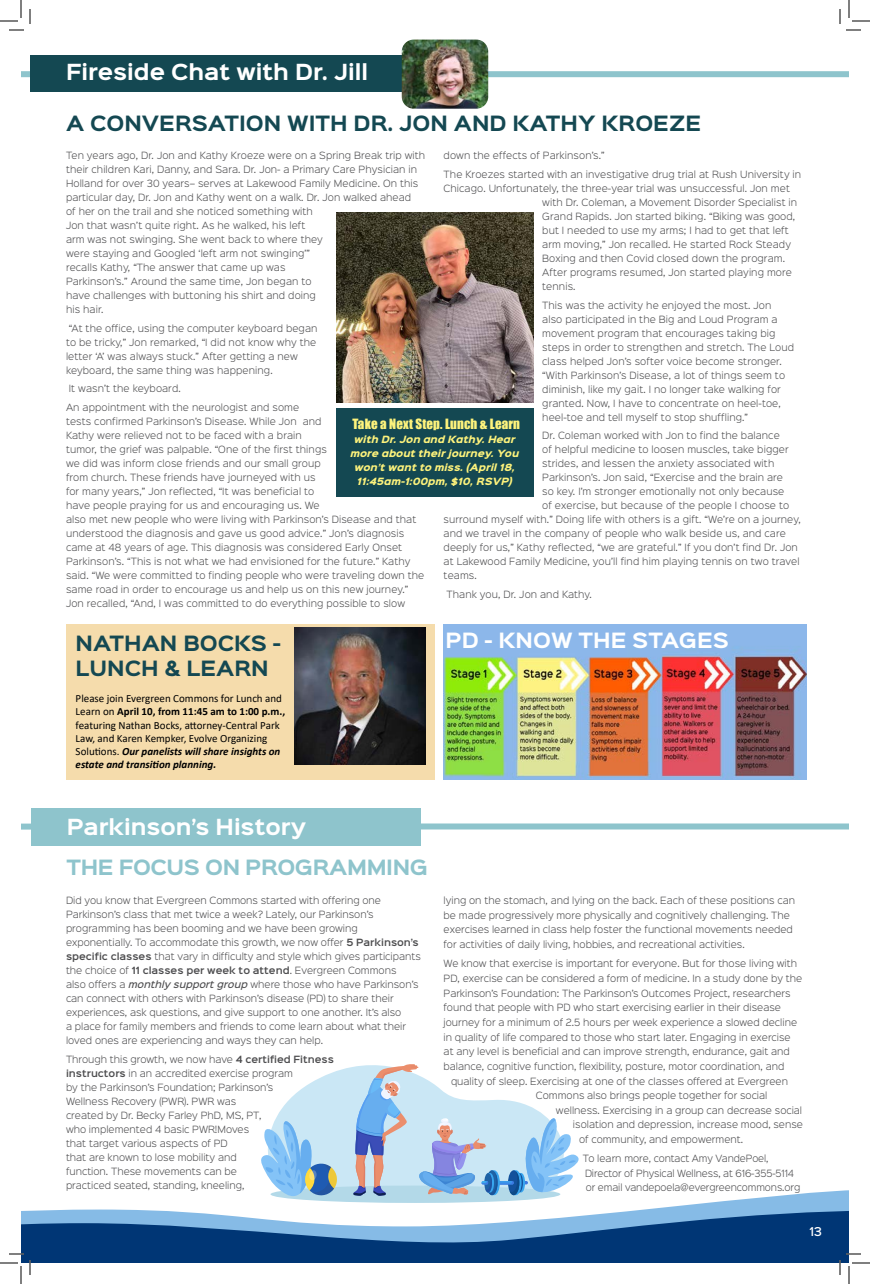
<style>
.page{position:relative;width:870px;height:1284px;background:#fff}
.page>*{position:absolute;margin:0;border:0;box-sizing:border-box;transform-origin:0 0}
.t1{font:700 20px "Sinkin Sans 700";color:#fff}
.t2{font:700 19px/25px "Sinkin Sans 700";color:#144852}
.t3{font:700 19px "Sinkin Sans 700";letter-spacing:-.02em;color:#8ec4cc}
.t4{font:700 19px "Sinkin Sans 700";color:#fff}
.t5{font:13px "Impact";letter-spacing:.01em;color:#fef37c}
.t6{font:11px/13.2px "Calibri";color:#000}
.t7{font:500 11px "Sinkin Sans 500";color:#fff}
.t8{font:300 9px/14px "Sinkin Sans 300";letter-spacing:.01em;color:#4d4d4f}
.t9{font:300 9px/14.7px "Sinkin Sans 300";letter-spacing:-.01em;color:#4d4d4f}
.t10{font:italic 900 9px/14px "Sinkin Sans 800";letter-spacing:.01em;color:#fef37c;text-align:center}
.s1{font-weight:700}
.s2{font-weight:700;font-style:italic}
.s3{font-family:"Sinkin Sans 600";font-weight:600}
.s4{font-family:"Sinkin Sans 500";font-weight:500;font-style:italic}
</style>
<div class="page">
<svg style="left:275px;top:1067px;width:78px;height:120px;fill:#cae7f5"></svg>
<svg style="left:353px;top:1064px;width:226px;height:126px"></svg>
<svg style="left:261px;top:1120px;width:77px;height:70px;background:#a1cae6"></svg>
<div style="left:31px;top:823px;width:818px;height:6px;background:#8ec4cc"></div>
<svg style="left:64px;top:1190px;width:785px;height:20px"></svg>
<div style="left:21px;top:71px;width:828px;height:6px;background:#8ec4cc"></div>
<div style="left:30px;top:55px;width:377px;height:36px;background:#144852"></div>
<img style="left:402px;top:40px;width:86px;height:69px">
<div style="left:31px;top:809px;width:389px;height:37px;background:#8ec4cc"></div>
<div style="left:67px;top:624px;width:368px;height:156px;background:#f5dcac"></div>
<div style="left:21px;top:824px;width:11px;height:6px;background:#8ec4cc"></div>
<div style="left:336px;top:408px;width:198px;height:88px;background:#144852"></div>
<img style="left:295px;top:627px;width:131px;height:137px">
<img style="left:444px;top:624px;width:362px;height:156px">
<img style="left:336px;top:213px;width:198px;height:190px">
<svg style="left:0;top:0;width:31px;height:31px"></svg>
<svg style="left:839px;top:0;width:31px;height:31px"></svg>
<svg style="left:0;top:1210px;width:870px;height:74px"></svg>
<h1 class="t1" style="left:66px;top:61px;width:304px">Fireside Chat with Dr. Jill</h1>
<h2 class="t2" style="left:66px;top:112px;width:637px">A CONVERSATION WITH DR. JON AND KATHY KROEZE</h2>
<p class="t8" style="left:66px;top:148px;width:361px">Ten years ago, Dr. Jon and Kathy Kroeze were on a Spring Break trip with their children Kari, Danny, and Sara. Dr. Jon- a Primary Care Physician in Holland for over 30 years– serves at Lakewood Family Medicine. On this particular day, Dr. Jon and Kathy went on a walk. Dr. Jon walked ahead<br>of her on the trail and she noticed something with<br>Jon that wasn’t quite right. As he walked, his left<br>arm was not swinging. She went back to where they<br>were staying and Googled ‘left arm not swinging’”<br>recalls Kathy, “The answer that came up was<br>Parkinson’s.” Around the same time, Jon began to<br>have challenges with buttoning his shirt and doing<br>his hair.</p>
<p class="t8" style="left:66px;top:321px;width:253px;text-indent:3px">“At the office, using the computer keyboard began to be tricky,” Jon remarked, “I did not know why the letter ‘A’ was always stuck.” After getting a new keyboard, the same thing was happening.</p>
<p class="t8" style="left:66px;top:379px;width:235px;line-height:18.5px;text-indent:3px">It wasn’t the keyboard.<br>An appointment with the neurologist and some</p>
<p class="t8" style="left:66px;top:414px;width:360px">tests confirmed Parkinson’s Disease. While Jon and<br>Kathy were relieved not to be faced with a brain<br>tumor, the grief was palpable. “One of the first things<br>we did was inform close friends and our small group<br>from church. These friends have journeyed with us<br>for many years,” Jon reflected, “It was beneficial to<br>have people praying for us and encouraging us. We<br>also met new people who were living with Parkinson’s Disease and that understood the diagnosis and gave us good advice.” Jon’s diagnosis came at 48 years of age. This diagnosis was considered Early Onset Parkinson’s. “This is not what we had envisioned for the future.” Kathy said. “We were committed to finding people who were traveling down the same road in order to encourage us and help us on this new journey.” Jon recalled, “And, I was committed to do everything possible to slow</p>
<p class="t8" style="left:444px;top:146px;width:359px;line-height:18.5px">down the effects of Parkinson’s.”<br>The Kroezes started with an investigative drug trial at Rush University in</p>
<p class="t8" style="left:542px;top:181px;width:256px;text-indent:-99px">Chicago. Unfortunately, the three-year trial was unsuccessful. Jon met with Dr. Coleman, a Movement Disorder Specialist in Grand Rapids. Jon started biking. “Biking was good, but I needed to use my arms; I had to get that left arm moving,” Jon recalled. He started Rock Steady Boxing and then Covid closed down the program.<br>After programs resumed, Jon started playing more tennis.</p>
<p class="t8" style="left:542px;top:297px;width:253px">This was the activity he enjoyed the most. Jon<br>also participated in the Big and Loud Program a movement program that encourages taking big steps in order to strengthen and stretch. The Loud class helped Jon’s softer voice become stronger. “With Parkinson’s Disease, a lot of things seem to diminish, like my gait. I no longer take walking for granted. Now, I have to concentrate on heel-toe, heel-toe and tell myself to stop shuffling.”</p>
<p class="t8" style="left:542px;top:428px;width:239px">Dr. Coleman worked with Jon to find the balance</p>
<p class="t8" style="left:542px;top:442px;width:248px">of helpful medicine to loosen muscles, take bigger</p>
<p class="t8" style="left:542px;top:456px;width:234px">strides, and lessen the anxiety associated with</p>
<p class="t8" style="left:542px;top:470px;width:242px">Parkinson’s. Jon said, “Exercise and the brain are</p>
<p class="t8" style="left:542px;top:484px;width:244px">so key. I’m stronger emotionally not only because</p>
<p class="t8" style="left:542px;top:498px;width:248px">of exercise, but because of the people I choose to</p>
<p class="t8" style="left:444px;top:512px;width:359px">surround myself with.” Doing life with others is a gift. “We’re on a journey,</p>
<p class="t8" style="left:444px;top:526px;width:344px">and we travel in the company of people who walk beside us, and care</p>
<p class="t8" style="left:444px;top:540px;width:356px">deeply for us,” Kathy reflected, “we are grateful.” If you don’t find Dr. Jon</p>
<p class="t8" style="left:444px;top:554px;width:357px">at Lakewood Family Medicine, you’ll find him playing tennis on two travel</p>
<p class="t8" style="left:444px;top:568px;width:35px">teams.</p>
<p class="t8" style="left:447px;top:586px;width:147px">Thank you, Dr. Jon and Kathy.</p>
<h3 class="t5" style="left:352px;top:414px;width:169px">Take a Next Step. Lunch &amp; Learn</h3>
<p class="t10" style="left:351px;top:433px;width:170px">with Dr. Jon and Kathy. Hear more about their journey. You won’t want to miss. (April 18,<br>11:45am-1:00pm, $10, RSVP)</p>
<h2 class="t2" style="left:76px;top:632px;width:207px">NATHAN BOCKS -<br>LUNCH &amp; LEARN</h2>
<p class="t6" style="left:76px;top:692px;width:211px">Please join Evergreen Commons for Lunch and Learn on <span class="s1">April 10, from 11:45 am to 1:00 p.m., </span>featuring Nathan Bocks, attorney-Central Park Law, and Karen Kempker, Evolve Organizing Solutions. <span class="s2">Our panelists will share insights on estate and transition planning.</span></p>
<h2 class="t4" style="left:446px;top:630px;width:285px">PD - KNOW THE STAGES</h2>
<h1 class="t1" style="left:67px;top:816px;width:241px">Parkinson’s History</h1>
<h2 class="t3" style="left:67px;top:857px;width:363px">THE FOCUS ON PROGRAMMING</h2>
<p class="t8" style="left:66px;top:893px;width:356px">Did you know that Evergreen Commons started with offering one Parkinson’s class that met twice a week? Lately, our Parkinson’s programming has been booming and we have been growing exponentially. To accommodate this growth, we now offer <span class="s3">5 Parkinson’s specific classes</span> that vary in difficulty and style which gives participants the choice of <span class="s3">11 classes per week to attend</span>. Evergreen Commons<br>also offers a <span class="s4">monthly support group</span> where those who have Parkinson’s can connect with others with Parkinson’s disease (PD) to share their experiences, ask questions, and give support to one another. It’s also<br>a place for family members and friends to come learn about what their loved ones are experiencing and ways they can help.</p>
<p class="t8" style="left:66px;top:1051px;width:269px">Through this growth, we now have <span class="s3">4 certified Fitness instructors</span> in an accredited exercise program<br>by the Parkinson’s Foundation; Parkinson’s<br>Wellness Recovery (PWR). PWR was<br>created by Dr. Becky Farley PhD, MS, PT,<br>who implemented 4 basic PWR!Moves<br>that target various aspects of PD<br>that are known to lose mobility and<br>function. These movements can be<br>practiced seated, standing, kneeling,</p>
<p class="t8" style="left:444px;top:893px;width:353px;line-height:14.7px">lying on the stomach, and lying on the back. Each of these positions can be made progressively more physically and cognitively challenging. The exercises learned in class help foster the functional movements needed for activities of daily living, hobbies, and recreational activities.</p>
<p class="t8" style="left:444px;top:956px;width:355px">We know that exercise is important for everyone. But for those living with</p>
<p class="t8" style="left:444px;top:971px;width:360px">PD, exercise can be considered a form of medicine. In a study done by the</p>
<p class="t8" style="left:444px;top:985px;width:349px">Parkinson’s Foundation: The Parkinson’s Outcomes Project, researchers</p>
<p class="t8" style="left:444px;top:1000px;width:339px">found that people with PD who start exercising earlier in their disease</p>
<p class="t8" style="left:444px;top:1015px;width:355px">journey for a minimum of 2.5 hours per week experience a slowed decline</p>
<p class="t8" style="left:444px;top:1029px;width:349px">in quality of life compared to those who start later. Engaging in exercise</p>
<p class="t8" style="left:444px;top:1044px;width:348px">at any level is beneficial and can improve strength, endurance, gait and</p>
<p class="t8" style="left:444px;top:1059px;width:342px">balance, cognitive function, flexibility, posture, motor coordination, and</p>
<p class="t8" style="left:451px;top:1073px;width:339px">quality of sleep. Exercising at one of the classes offered at Evergreen</p>
<p class="t8" style="left:536px;top:1088px;width:233px">Commons also brings people together for social</p>
<p class="t8" style="left:556px;top:1103px;width:248px">wellness. Exercising in a group can decrease social</p>
<p class="t8" style="left:573px;top:1117px;width:232px">isolation and depression, increase mood, sense</p>
<p class="t8" style="left:579px;top:1132px;width:166px">of community, and empowerment.</p>
<p class="t9" style="left:583px;top:1151px;width:219px">To learn more, contact Amy VandePoel,<br>Director of Physical Wellness, at 616-355-5114 or email vandepoela@evergreencommons.org</p>
<p class="t7" style="left:810px;top:1222px;width:14px">13</p>
</div>
